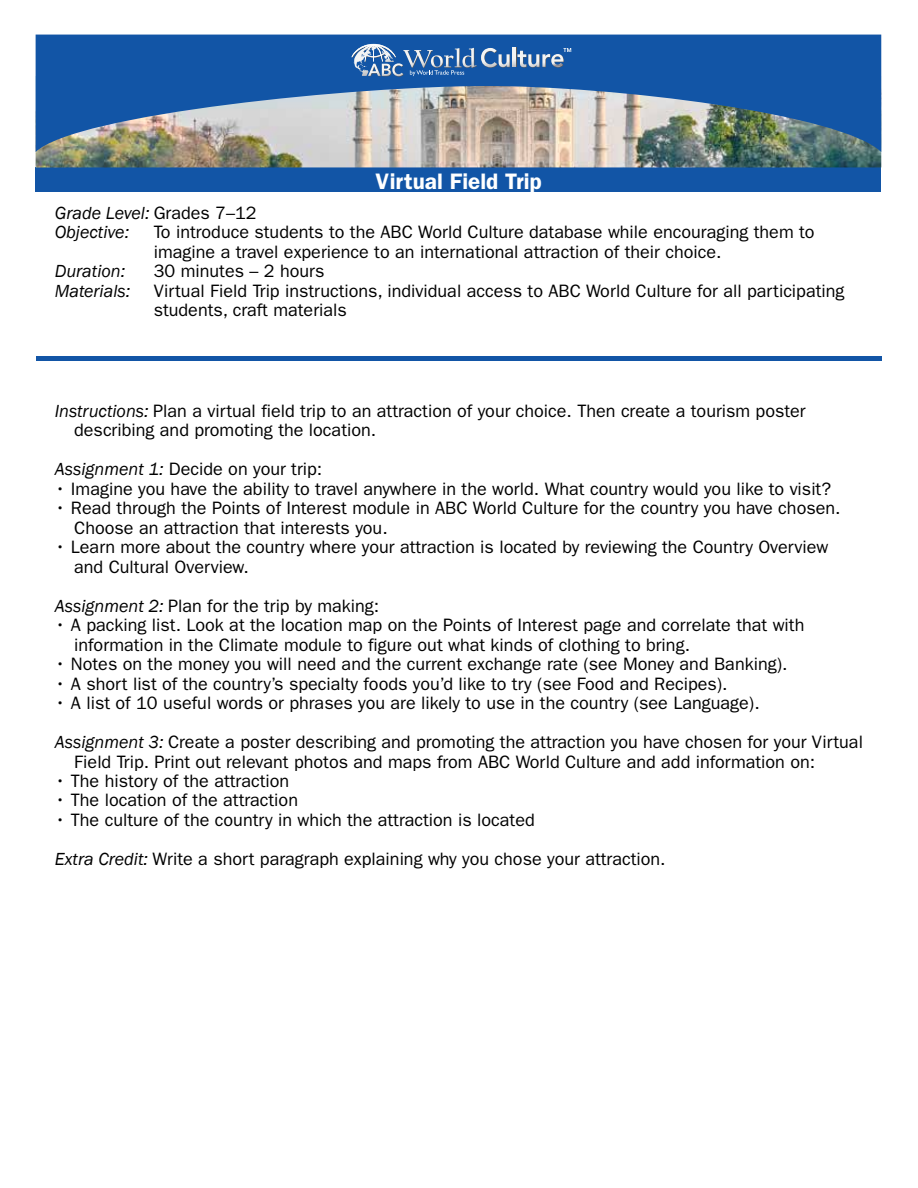
<style>
.page{position:relative;width:918px;height:1188px;background:#fff}
.page>*{position:absolute;margin:0;border:0;box-sizing:border-box;transform-origin:0 0}
.t1{font:600 22.5px "Franklin Gothic";color:#fff}
.t2{font:18px/19.5px "Franklin Gothic";color:#000}
.t3{font:italic 18px/19.5px "Franklin Gothic";color:#000}
.s1{font-style:normal}
.s2{font-style:italic}
</style>
<div class="page">
<div style="left:36px;top:167px;width:845px;height:25px;background:#1255a6"></div>
<img style="left:36px;top:152px;width:845px;height:15px">
<img style="left:36px;top:35px;width:845px;height:117px">
<svg style="left:352px;top:44px;width:158px;height:33px;background:#497ab4"></svg>
<svg style="left:513px;top:47px;width:3px;height:20px"></svg>
<svg style="left:517px;top:48px;width:54px;height:20px"></svg>
<div style="left:36px;top:356px;width:845px;height:5px;background:#1255a6"></div>
<p class="t1" style="left:376px;top:168px;width:168px">Virtual Field Trip</p>
<p class="t3" style="left:55px;top:203px;width:203px">Grade Level: <span class="s1">Grades 7–12<br></span>Objective:</p>
<p class="t2" style="left:154px;top:222px;width:662px">To introduce students to the ABC World Culture database while encouraging them to imagine a travel experience to an international attraction of their choice.</p>
<p class="t3" style="left:55px;top:262px;width:72px">Duration:</p>
<p class="t2" style="left:154px;top:261px;width:172px">30 minutes – 2 hours</p>
<p class="t3" style="left:55px;top:281px;width:77px">Materials:</p>
<p class="t2" style="left:154px;top:281px;width:692px">Virtual Field Trip instructions, individual access to ABC World Culture for all participating students, craft materials</p>
<p class="t2" style="left:74px;top:401px;width:733px;text-indent:-19px"><span class="s2">Instructions:</span> Plan a virtual field trip to an attraction of your choice. Then create a tourism poster describing and promoting the location.</p>
<p class="t2" style="left:55px;top:459px;width:269px"><span class="s2">Assignment 1:</span> Decide on your trip:</p>
<p class="t2" style="left:55px;top:479px;width:778px">• Imagine you have the ability to travel anywhere in the world. What country would you like to visit?</p>
<p class="t2" style="left:74px;top:498px;width:768px;text-indent:-19px">• Read through the Points of Interest module in ABC World Culture for the country you have chosen.<br>Choose an attraction that interests you.</p>
<p class="t2" style="left:74px;top:537px;width:756px;text-indent:-19px">• Learn more about the country where your attraction is located by reviewing the Country Overview and Cultural Overview.</p>
<p class="t2" style="left:55px;top:596px;width:326px"><span class="s2">Assignment 2:</span> Plan for the trip by making:</p>
<p class="t2" style="left:74px;top:615px;width:732px;text-indent:-19px">• A packing list. Look at the location map on the Points of Interest page and correlate that with information in the Climate module to figure out what kinds of clothing to bring.</p>
<p class="t2" style="left:55px;top:654px;width:734px">• Notes on the money you will need and the current exchange rate (see Money and Banking).</p>
<p class="t2" style="left:55px;top:674px;width:675px">• A short list of the country’s specialty foods you’d like to try (see Food and Recipes).</p>
<p class="t2" style="left:55px;top:684px;width:810px;line-height:39px">• A list of 10 useful words or phrases you are likely to use in the country (see Language).<br><span class="s2">Assignment 3:</span> Create a poster describing and promoting the attraction you have chosen for your Virtual</p>
<p class="t2" style="left:74px;top:752px;width:743px">Field Trip. Print out relevant photos and maps from ABC World Culture and add information on:</p>
<p class="t2" style="left:55px;top:771px;width:236px">• The history of the attraction</p>
<p class="t2" style="left:55px;top:791px;width:245px">• The location of the attraction</p>
<p class="t2" style="left:55px;top:801px;width:612px;line-height:39px">• The culture of the country in which the attraction is located<br><span class="s2">Extra Credit:</span> Write a short paragraph explaining why you chose your attraction.</p>
</div>
